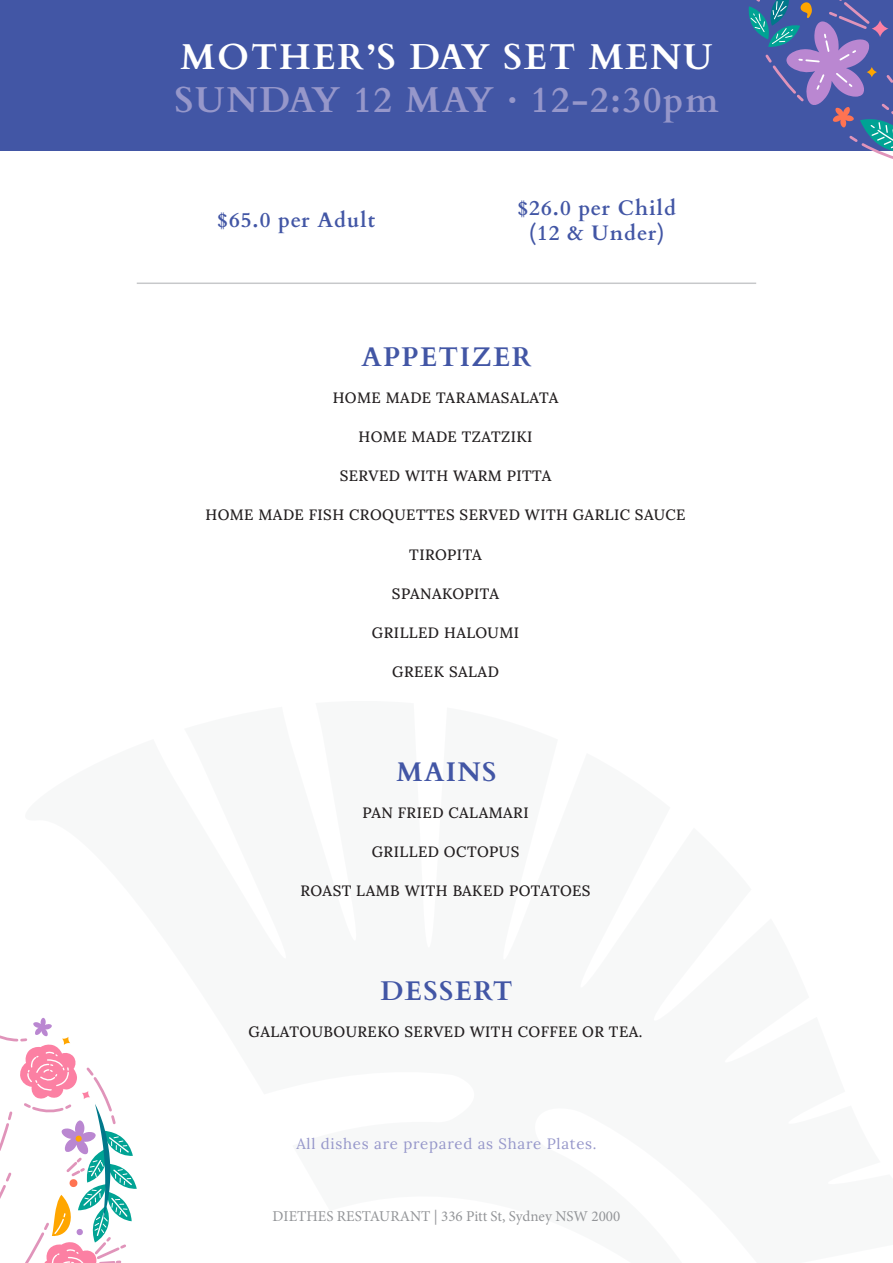
<style>
.page{position:relative;width:893px;height:1263px;background:#fff}
.page>*{position:absolute;margin:0;border:0;box-sizing:border-box;transform-origin:0 0}
.t1{font:700 36px/43.2px "Cardo";letter-spacing:.05em;color:#9697ca}
.t2{font:700 27px "Cardo";letter-spacing:.05em;color:#4256a5}
.t3{font:700 21px/25.2px "Cardo";letter-spacing:.05em;color:#4256a5;text-align:center}
.t4{font:15px "Lora";letter-spacing:.03em;color:#231f20}
.t5{font:15px "Minion Pro";color:#939598}
.t6{font:15px "Lora";letter-spacing:.05em;color:#9697ca}
.s1{color:#fff}
</style>
<div class="page">
<div style="left:0;top:0;width:893px;height:151px;background:#4256a5"></div>
<hr style="left:137px;top:282px;width:619px;height:2px;background:#c7c8ca">
<svg style="left:748px;top:0;width:145px;height:159px"></svg>
<svg style="left:0;top:1018px;width:137px;height:245px"></svg>
<p class="t1" style="left:174px;top:32px;width:546px"><span class="s1">MOTHER’S DAY SET MENU<br></span>SUNDAY 12 MAY · 12-2:30pm</p>
<p class="t3" style="left:217px;top:206px;width:159px">$65.0 per Adult</p>
<p class="t3" style="left:517px;top:193px;width:160px">$26.0 per Child (12 &amp; Under)</p>
<p class="t2" style="left:361px;top:335px;width:172px">APPETIZER</p>
<p class="t4" style="left:333px;top:386px;width:227px">HOME MADE TARAMASALATA</p>
<p class="t4" style="left:359px;top:425px;width:175px">HOME MADE TZATZIKI</p>
<p class="t4" style="left:340px;top:464px;width:213px">SERVED WITH WARM PITTA</p>
<p class="t4" style="left:206px;top:504px;width:482px">HOME MADE FISH CROQUETTES SERVED WITH GARLIC SAUCE</p>
<p class="t4" style="left:409px;top:543px;width:74px">TIROPITA</p>
<p class="t4" style="left:392px;top:582px;width:109px">SPANAKOPITA</p>
<p class="t4" style="left:372px;top:621px;width:149px">GRILLED HALOUMI</p>
<p class="t4" style="left:392px;top:661px;width:108px">GREEK SALAD</p>
<p class="t2" style="left:396px;top:751px;width:102px">MAINS</p>
<p class="t4" style="left:362px;top:801px;width:168px">PAN FRIED CALAMARI</p>
<p class="t4" style="left:372px;top:840px;width:149px">GRILLED OCTOPUS</p>
<p class="t4" style="left:300px;top:880px;width:292px">ROAST LAMB WITH BAKED POTATOES</p>
<p class="t2" style="left:380px;top:969px;width:133px">DESSERT</p>
<p class="t4" style="left:249px;top:1020px;width:395px">GALATOUBOUREKO SERVED WITH COFFEE OR TEA.</p>
<p class="t6" style="left:296px;top:1132px;width:302px">All dishes are prepared as Share Plates.</p>
<p class="t5" style="left:273px;top:1206px;width:349px">DIETHES RESTAURANT | 336 Pitt St, Sydney NSW 2000</p>
</div>
